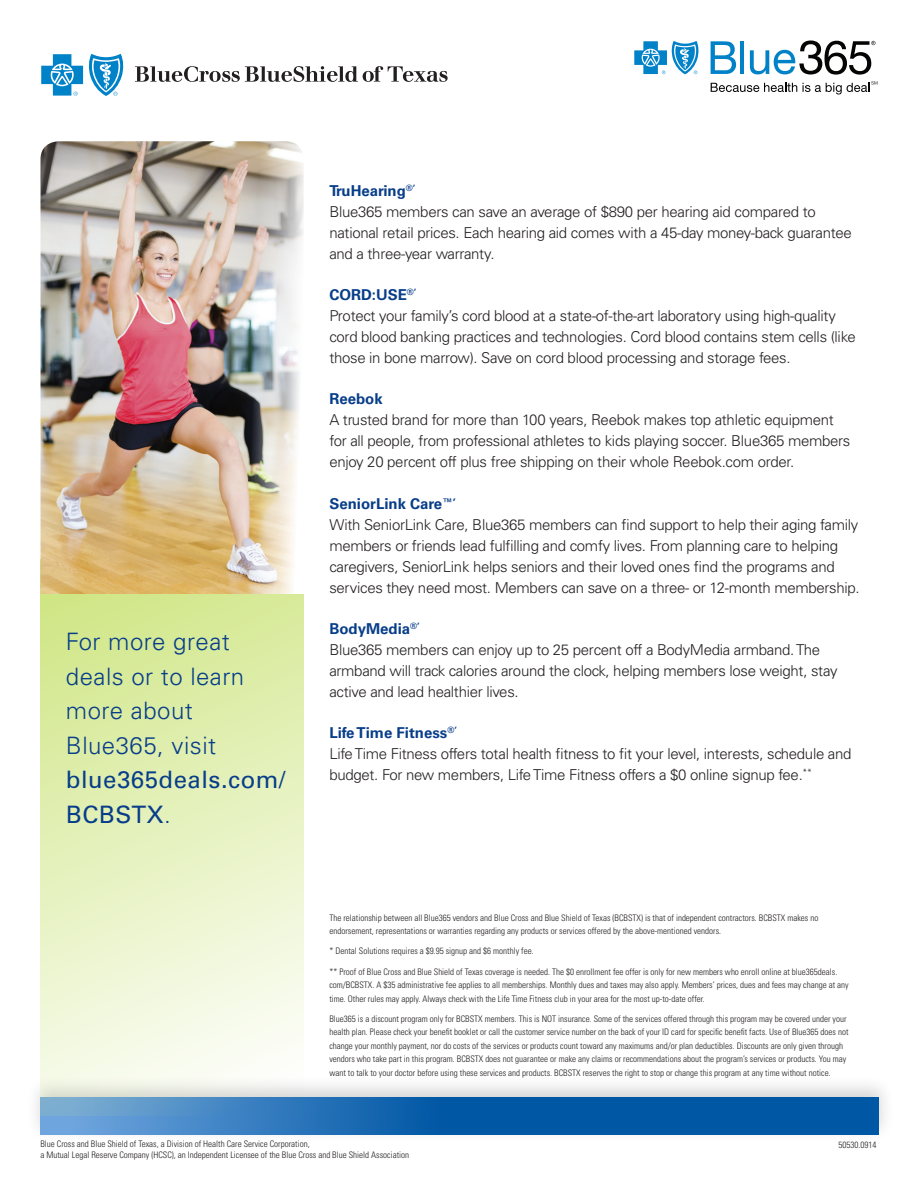
<style>
.page{position:relative;width:918px;height:1188px;background:#fff}
.page>*{position:absolute;margin:0;border:0;box-sizing:border-box;transform-origin:0 0}
.Subhead_sidebar{font:300 24px/34.5px "Univers";letter-spacing:.02em;color:#083e89}
.t1{font:300 15px/21px "Univers";letter-spacing:-.02em;color:#231f20}
.t2{font:700 15px "Univers";color:#083e89}
.Body_text{font:300 condensed 9px/13.5px "Univers";color:#231f20}
.s1{font-weight:400}
</style>
<div class="page">
<div style="left:26px;top:1075px;width:869px;height:68px;background:#231f20;opacity:.19"></div>
<svg style="left:40px;top:1097px;width:829px;height:38px;background:#1364ad"></svg>
<svg style="left:40px;top:594px;width:264px;height:522px;background:#e1eec1"></svg>
<img style="left:40px;top:141px;width:205px;height:453px">
<img style="left:245px;top:141px;width:59px;height:453px">
<svg style="left:135px;top:66px;width:313px;height:16px"></svg>
<svg style="left:41px;top:54px;width:83px;height:42px"></svg>
<svg style="left:711px;top:41px;width:25px;height:33px"></svg>
<hr style="left:740px;top:41px;width:4px;height:33px;background:#0082c8">
<svg style="left:750px;top:41px;width:125px;height:34px"></svg>
<svg style="left:711px;top:83px;width:86px;height:9px"></svg>
<svg style="left:634px;top:41px;width:65px;height:33px"></svg>
<svg style="left:803px;top:81px;width:75px;height:13px"></svg>
<p class="Subhead_sidebar" style="left:66px;top:624px;width:221px">For more great deals or to learn more about<br>Blue365, visit <span class="s1">blue365deals.com/<br>BCBSTX</span>.</p>
<p class="t2" style="left:329px;top:182px;width:87px">TruHearing<sup>®’</sup></p>
<p class="t1" style="left:329px;top:201px;width:524px">Blue365 members can save an average of $890 per hearing aid compared to national retail prices. Each hearing aid comes with a 45-day money-back guarantee and a three-year warranty.</p>
<p class="t2" style="left:329px;top:286px;width:88px">CORD:USE<sup>®’</sup></p>
<p class="t1" style="left:329px;top:305px;width:528px">Protect your family’s cord blood at a state-of-the-art laboratory using high-quality cord blood banking practices and technologies. Cord blood contains stem cells (like those in bone marrow). Save on cord blood processing and storage fees.</p>
<p class="t2" style="left:329px;top:390px;width:55px">Reebok</p>
<p class="t1" style="left:329px;top:409px;width:523px">A trusted brand for more than 100 years, Reebok makes top athletic equipment for all people, from professional athletes to kids playing soccer. Blue365 members enjoy 20 percent off plus free shipping on their whole Reebok.com order.</p>
<p class="t2" style="left:329px;top:495px;width:128px">SeniorLink Care<sup>™’</sup></p>
<p class="t1" style="left:329px;top:513px;width:532px">With SeniorLink Care, Blue365 members can find support to help their aging family members or friends lead fulfilling and comfy lives. From planning care to helping caregivers, SeniorLink helps seniors and their loved ones find the programs and services they need most. Members can save on a three- or 12-month membership.</p>
<p class="t2" style="left:329px;top:620px;width:92px">BodyMedia<sup>®’</sup></p>
<p class="t1" style="left:329px;top:639px;width:510px">Blue365 members can enjoy up to 25 percent off a BodyMedia armband. The armband will track calories around the clock, helping members lose weight, stay active and lead healthier lives.</p>
<p class="t2" style="left:329px;top:724px;width:129px">Life Time Fitness<sup>®’</sup></p>
<p class="t1" style="left:329px;top:743px;width:524px">Life Time Fitness offers total health fitness to fit your level, interests, schedule and budget. For new members, Life Time Fitness offers a $0 online signup fee.<sup>**</sup></p>
<p class="Body_text" style="left:329px;top:911px;width:491px">The relationship between all Blue365 vendors and Blue Cross and Blue Shield of Texas (BCBSTX) is that of independent contractors. BCBSTX makes no endorsement, representations or warranties regarding any products or services offered by the above-mentioned vendors.</p>
<p class="Body_text" style="left:329px;top:944px;width:206px">* Dental Solutions requires a $9.95 signup and $6 monthly fee.</p>
<p class="Body_text" style="left:329px;top:965px;width:521px">** Proof of Blue Cross and Blue Shield of Texas coverage is needed. The $0 enrollment fee offer is only for new members who enroll online at blue365deals. com/BCBSTX. A $35 administrative fee applies to all memberships. Monthly dues and taxes may also apply. Members’ prices, dues and fees may change at any time. Other rules may apply. Always check with the Life Time Fitness club in your area for the most up-to-date offer.</p>
<p class="Body_text" style="left:329px;top:1012px;width:521px">Blue365 is a discount program only for BCBSTX members. This is NOT insurance. Some of the services offered through this program may be covered under your health plan. Please check your benefit booklet or call the customer service number on the back of your ID card for specific benefit facts. Use of Blue365 does not change your monthly payment, nor do costs of the services or products count toward any maximums and/or plan deductibles. Discounts are only given through vendors who take part in this program. BCBSTX does not guarantee or make any claims or recommendations about the program’s services or products. You may want to talk to your doctor before using these services and products. BCBSTX reserves the right to stop or change this program at any time without notice.</p>
<p class="Body_text" style="left:40px;top:1137px;width:271px">Blue Cross and Blue Shield of Texas, a Division of Health Care Service Corporation,</p>
<p class="Body_text" style="left:839px;top:1138px;width:39px">50530.0914</p>
<p class="Body_text" style="left:40px;top:1148px;width:370px">a Mutual Legal Reserve Company (HCSC), an Independent Licensee of the Blue Cross and Blue Shield Association</p>
</div>
